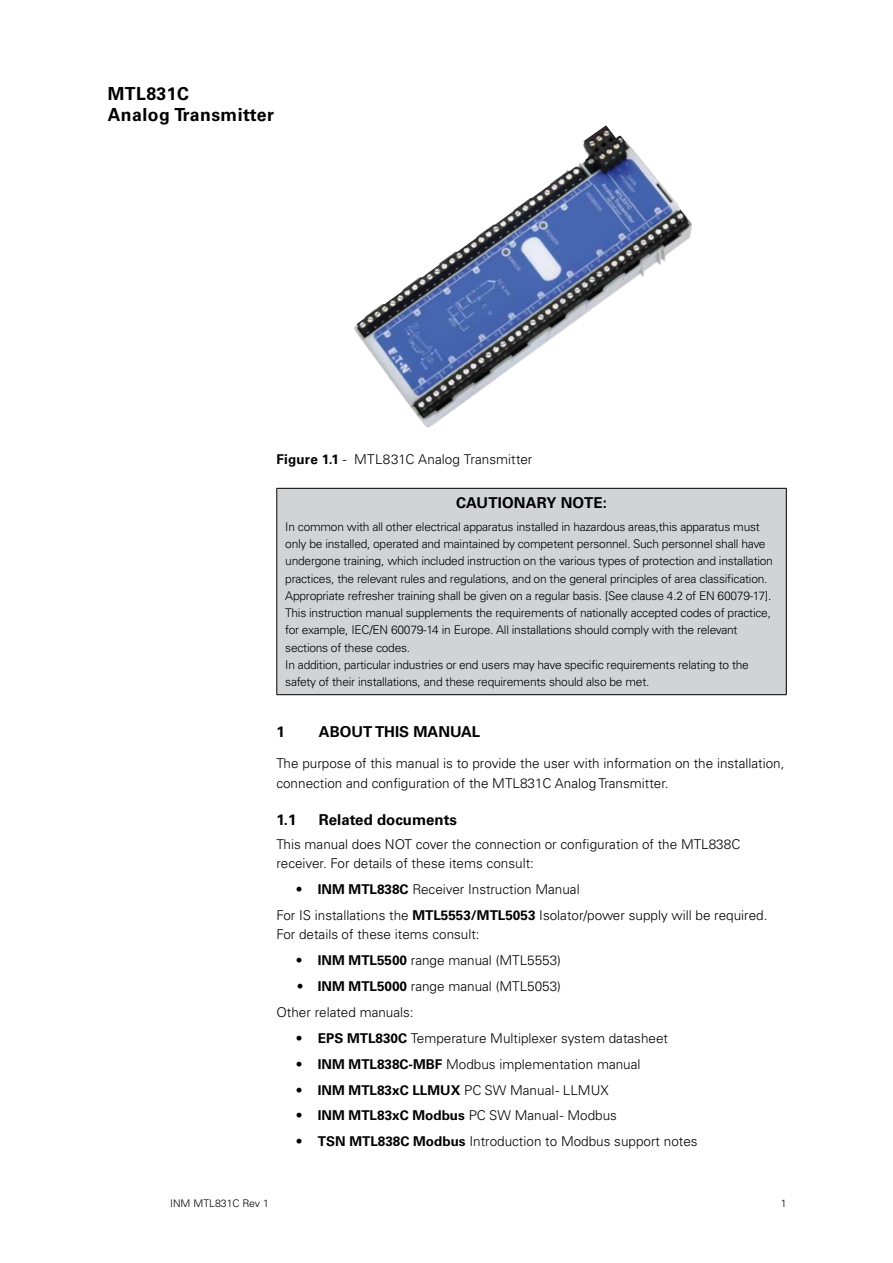
<style>
.page{position:relative;width:893px;height:1263px;background:#fff}
.page>*{position:absolute;margin:0;border:0;box-sizing:border-box;transform-origin:0 0}
.t1{font:700 18px/21.6px "Univers LT Pro 65";letter-spacing:.025em;color:#000}
.t2{font:700 15px "Univers LT Pro 65";color:#000}
.t3{font:300 13.5px/19.5px "Univers LT Pro 45";color:#000}
.t4{font:700 13.5px "Univers LT Pro 65";color:#000}
.t5{font:300 12px/17.2px "Univers LT Pro 45";letter-spacing:-.02em;color:#000}
.t6{font:300 10.5px "Univers LT Pro 45";color:#000}
.s1{font-family:"Univers LT Pro 65";font-weight:700}
.s2{font-family:"Univers LT Pro 45";font-weight:300}
</style>
<div class="page">
<div style="left:277px;top:488px;width:509px;height:207px;background:#d1d3d4"></div>
<hr style="left:276px;top:488px;width:511px;height:1px;background:#000">
<hr style="left:276px;top:489px;width:1px;height:205px;background:#000">
<hr style="left:786px;top:489px;width:1px;height:205px;background:#000">
<hr style="left:276px;top:694px;width:511px;height:1px;background:#000">
<img style="left:354px;top:125px;width:338px;height:303px">
<h1 class="t1" style="left:108px;top:82px;width:168px">MTL831C<br>Analog Transmitter</h1>
<p class="t3" style="left:276px;top:449px;width:258px"><span class="s1">Figure 1.1</span> - MTL831C Analog Transmitter</p>
<p class="t2" style="left:456px;top:493px;width:152px">CAUTIONARY NOTE:</p>
<p class="t5" style="left:285px;top:518px;width:489px">In common with all other electrical apparatus installed in hazardous areas,this apparatus must only be installed, operated and maintained by competent personnel. Such personnel shall have undergone training, which included instruction on the various types of protection and installation practices, the relevant rules and regulations, and on the general principles of area classification.<br>Appropriate refresher training shall be given on a regular basis. [See clause 4.2 of EN 60079-17].<br>This instruction manual supplements the requirements of nationally accepted codes of practice, for example, IEC/EN 60079-14 in Europe. All installations should comply with the relevant sections of these codes.<br>In addition, particular industries or end users may have specific requirements relating to the safety of their installations, and these requirements should also be met.</p>
<p class="t2" style="left:276px;top:723px;width:10px">1</p>
<p class="t2" style="left:319px;top:723px;width:163px">ABOUT THIS MANUAL</p>
<p class="t3" style="left:276px;top:753px;width:510px">The purpose of this manual is to provide the user with information on the installation, connection and configuration of the MTL831C Analog Transmitter.</p>
<p class="t2" style="left:276px;top:810px;width:22px">1.1</p>
<p class="t2" style="left:319px;top:810px;width:140px">Related documents</p>
<p class="t3" style="left:276px;top:834px;width:465px">This manual does NOT cover the connection or configuration of the MTL838C receiver. For details of these items consult:</p>
<p class="t3" style="left:276px;top:876px;width:493px;line-height:26px;text-indent:20px"><span class="s1">• INM MTL838C</span> Receiver Instruction Manual<br>For IS installations the <span class="s1">MTL5553/MTL5053</span> Isolator/power supply will be required.</p>
<p class="t3" style="left:276px;top:925px;width:205px">For details of these items consult:</p>
<p class="t3" style="left:297px;top:950px;width:266px"><span class="s1">• INM MTL5500</span> range manual (MTL5553)</p>
<p class="t3" style="left:276px;top:973px;width:286px;line-height:26px;text-indent:20px">• <span class="s1">INM MTL5000</span> range manual (MTL5053)<br>Other related manuals:</p>
<p class="t3" style="left:297px;top:1028px;width:373px"><span class="s1">• EPS MTL830C</span> Temperature Multiplexer system datasheet</p>
<p class="t3" style="left:297px;top:1054px;width:345px"><span class="s1">• INM MTL838C-MBF</span> Modbus implementation manual</p>
<p class="t4" style="left:297px;top:1082px;width:313px">• INM MTL83xC LLMUX <span class="s2">PC SW Manual - LLMUX</span></p>
<p class="t4" style="left:297px;top:1108px;width:322px">• INM MTL83xC Modbus <span class="s2">PC SW Manual - Modbus</span></p>
<p class="t3" style="left:297px;top:1132px;width:402px"><span class="s1">• TSN MTL838C Modbus</span> Introduction to Modbus support notes</p>
<p class="t6" style="left:170px;top:1197px;width:100px">INM MTL831C Rev 1</p>
<p class="t6" style="left:781px;top:1197px;width:7px">1</p>
</div>
